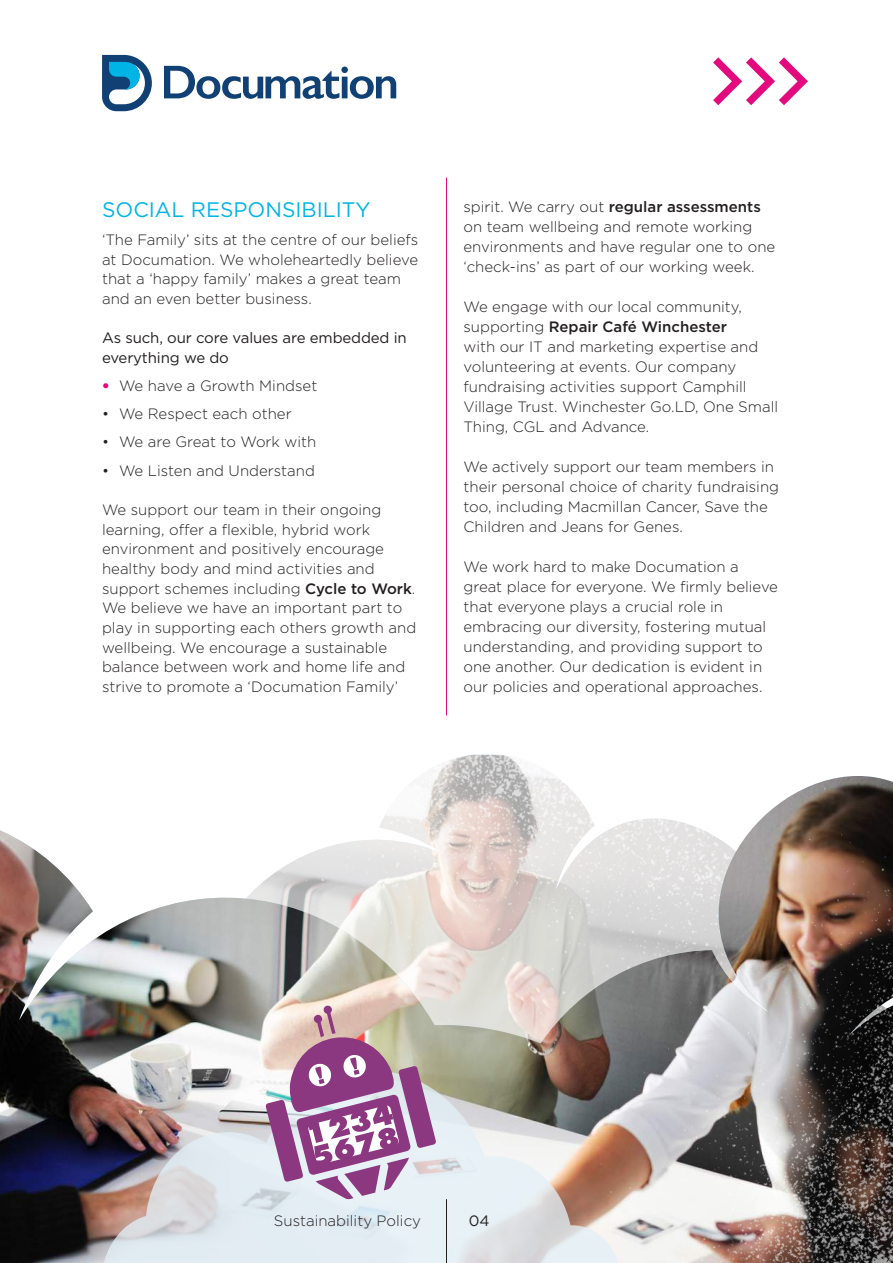
<style>
.page{position:relative;width:893px;height:1263px;background:#fff}
.page>*{position:absolute;margin:0;border:0;box-sizing:border-box;transform-origin:0 0}
.t1{font:21px "Gotham";color:#00b4e5}
.t2{font:300 15px/20px "Gotham";color:#231f20}
.t3{font:15px/19.6px "Gotham";letter-spacing:-.01em;color:#231f20}
.s1{font-weight:900;color:#e30a7d}
.s2{font-weight:500}
</style>
<div class="page">
<img style="left:0;top:776px;width:508px;height:487px">
<img style="left:508px;top:756px;width:385px;height:507px">
<img style="left:102px;top:1070px;width:518px;height:193px">
<svg style="left:265px;top:1005px;width:171px;height:194px;background:#bc97b1"></svg>
<hr style="left:446px;top:178px;width:1px;height:537px;background:#e30a7d">
<svg style="left:102px;top:55px;width:50px;height:56px"></svg>
<svg style="left:164px;top:66px;width:232px;height:33px"></svg>
<svg style="left:713px;top:57px;width:95px;height:48px"></svg>
<hr style="left:446px;top:1199px;width:1px;height:64px;background:#231f20">
<h1 class="t1" style="left:102px;top:196px;width:270px">SOCIAL RESPONSIBILITY</h1>
<p class="t2" style="left:102px;top:229px;width:318px">‘The Family’ sits at the centre of our beliefs at Documation. We wholeheartedly believe that a ‘happy family’ makes a great team and an even better business.</p>
<p class="t3" style="left:102px;top:328px;width:306px">As such, our core values are embedded in everything we do</p>
<p class="t2" style="left:102px;top:375px;width:217px"><span class="s1">•</span> We have a Growth Mindset</p>
<p class="t2" style="left:102px;top:404px;width:191px">• We Respect each other</p>
<p class="t2" style="left:102px;top:432px;width:216px">• We are Great to Work with</p>
<p class="t2" style="left:102px;top:460px;width:214px">• We Listen and Understand</p>
<p class="t2" style="left:102px;top:499px;width:316px">We support our team in their ongoing learning, offer a flexible, hybrid work environment and positively encourage healthy body and mind activities and support schemes including <span class="s2">Cycle to Work</span>.<br>We believe we have an important part to play in supporting each others growth and wellbeing. We encourage a sustainable balance between work and home life and strive to promote a ‘Documation Family’</p>
<p class="t2" style="left:463px;top:196px;width:313px">spirit. We carry out <span class="s2">regular assessments </span>on team wellbeing and remote working environments and have regular one to one ‘check-ins’ as part of our working week.</p>
<p class="t2" style="left:463px;top:296px;width:316px">We engage with our local community, supporting <span class="s2">Repair Café Winchester<br></span>with our IT and marketing expertise and volunteering at events. Our company fundraising activities support Camphill Village Trust. Winchester Go.LD, One Small Thing, CGL and Advance.</p>
<p class="t2" style="left:463px;top:456px;width:317px">We actively support our team members in their personal choice of charity fundraising too, including Macmillan Cancer, Save the Children and Jeans for Genes.</p>
<p class="t2" style="left:463px;top:556px;width:316px">We work hard to make Documation a great place for everyone. We firmly believe that everyone plays a crucial role in embracing our diversity, fostering mutual understanding, and providing support to one another. Our dedication is evident in our policies and operational approaches.</p>
<p class="t2" style="left:274px;top:1210px;width:148px">Sustainability Policy</p>
<p class="t3" style="left:469px;top:1210px;width:22px">04</p>
</div>
